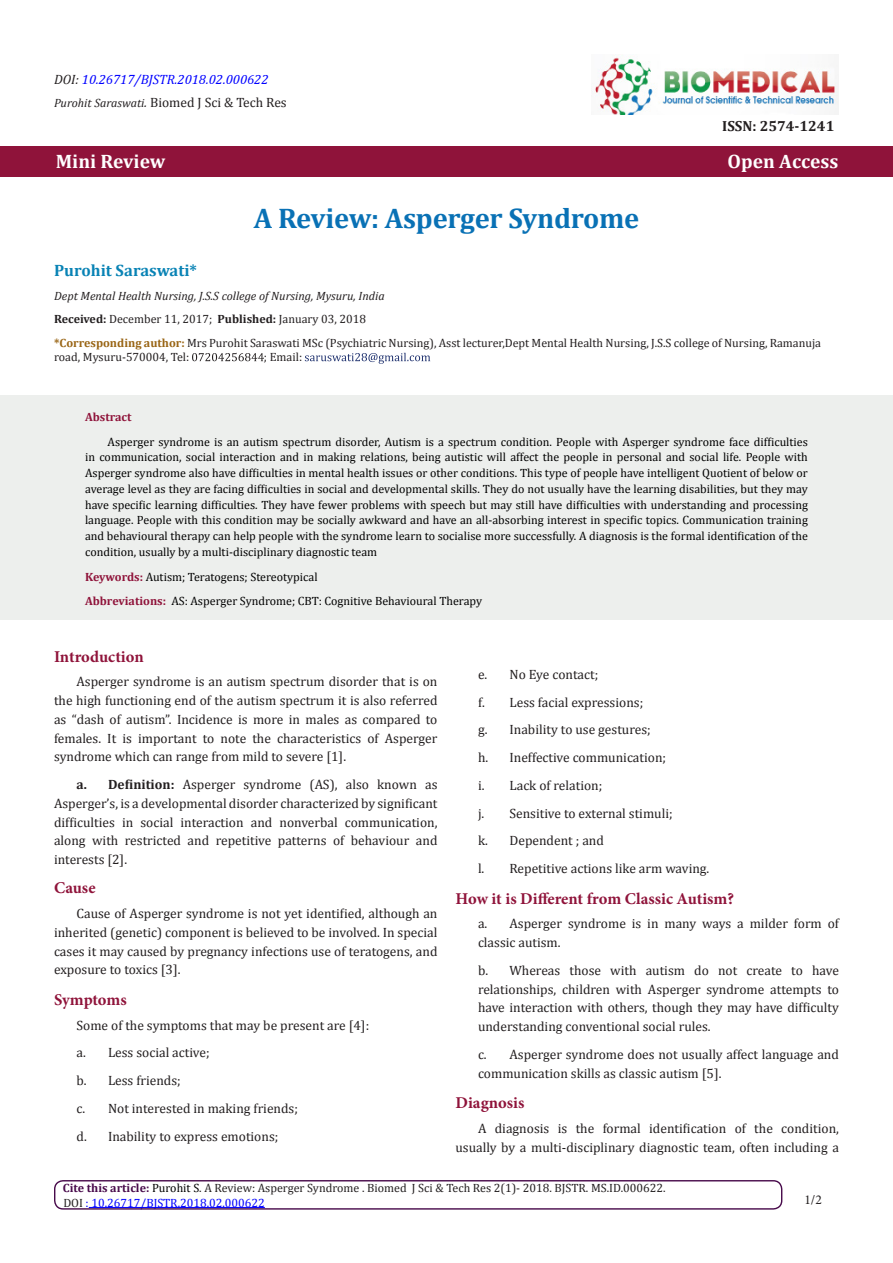
<style>
.page{position:relative;width:893px;height:1263px;background:#fff}
.page>*{position:absolute;margin:0;border:0;box-sizing:border-box;transform-origin:0 0}
.t1{font:700 28.5px "Cambria";letter-spacing:-.01em;color:#0971b5}
.t2{font:700 19.5px "Cambria";color:#fff}
.t3{font:700 16.5px "Minion Pro";letter-spacing:-.005em;color:#8f133a}
.t4{font:700 16.5px "Cambria";color:#0983b5}
.t5{font:700 14.7px "Cambria";color:#231f20}
.t6{font:13.5px/18.8px "Cambria";color:#231f20;text-align:justify}
.t7{font:italic 13.5px "Cambria";color:#00f}
.t8{font:13.5px "Minion Pro";color:#231f20}
.t9{font:12px/15.8px "Cambria";color:#000;text-align:justify}
.t10{font:12px/14.4px "Cambria";color:#231f20}
.t11{font:italic 12px "Cambria";color:#231f20}
.t12{font:12px "Cambria";color:#00f}
.t13{font:700 12px "Cambria";color:#8f133a}
.s1{color:#231f20}
.s2{font-style:italic;font-size:12px}
.s3{font-style:italic}
.s4{font-weight:700}
.s5{font-weight:700;color:#996515}
.s6{font-weight:700;color:#8f133a}
.s7{font-weight:700;color:#480a4b}
.s8{color:#000}
</style>
<div class="page">
<div style="left:0;top:146px;width:893px;height:31px;background:#8f133a"></div>
<svg style="left:192px;top:353px;width:72px;height:8px"></svg>
<svg style="left:305px;top:353px;width:125px;height:11px"></svg>
<img style="left:594px;top:54px;width:244px;height:60px">
<div style="left:54px;top:1180px;width:728px;height:29px;border:1px solid #480a4b;border-radius:8px"></div>
<div style="left:0;top:396px;width:893px;height:224px;background:#edefed"></div>
<p class="t7" style="left:54px;top:70px;width:216px"><span class="s1">DOI:</span> 10.26717/BJSTR.2018.02.000622</p>
<p class="t6" style="left:54px;top:93px;width:234px"><span class="s2">Purohit Saraswati</span><span class="s3">.</span> Biomed J Sci &amp; Tech Res</p>
<p class="t5" style="left:722px;top:116px;width:114px">ISSN: 2574-1241</p>
<p class="t2" style="left:56px;top:147px;width:111px">Mini Review</p>
<p class="t2" style="left:727px;top:147px;width:112px">Open Access</p>
<p class="t1" style="left:254px;top:198px;width:387px">A Review: Asperger Syndrome</p>
<p class="t4" style="left:54px;top:259px;width:144px">Purohit Saraswati*</p>
<p class="t11" style="left:54px;top:287px;width:332px">Dept Mental Health Nursing, J.S.S college of Nursing, Mysuru, India</p>
<p class="t10" style="left:54px;top:312px;width:314px"><span class="s4">Received:</span> December 11, 2017; <span class="s4">Published:</span> January 03, 2018</p>
<p class="t10" style="left:54px;top:335px;width:768px"><span class="s5">*Corresponding author:</span> Mrs Purohit Saraswati MSc (Psychiatric Nursing), Asst lecturer,Dept Mental Health Nursing, J.S.S college of Nursing, Ramanuja road, Mysuru-570004, Tel:</p>
<p class="t10" style="left:264px;top:350px;width:40px">; Email:</p>
<p class="t13" style="left:85px;top:408px;width:48px">Abstract</p>
<p class="t9" style="left:85px;top:434px;width:724px;text-indent:22px">Asperger syndrome is an autism spectrum disorder, Autism is a spectrum condition. People with Asperger syndrome face difficulties in communication, social interaction and in making relations, being autistic will affect the people in personal and social life. People with Asperger syndrome also have difficulties in mental health issues or other conditions. This type of people have intelligent Quotient of below or average level as they are facing difficulties in social and developmental skills. They do not usually have the learning disabilities, but they may have specific learning difficulties. They have fewer problems with speech but may still have difficulties with understanding and processing language. People with this condition may be socially awkward and have an all-absorbing interest in specific topics. Communication training and behavioural therapy can help people with the syndrome learn to socialise more successfully. A diagnosis is the formal identification of the condition, usually by a multi-disciplinary diagnostic team</p>
<p class="t9" style="left:85px;top:569px;width:234px"><span class="s6">Keywords:</span> Autism; Teratogens; Stereotypical</p>
<p class="t9" style="left:85px;top:593px;width:399px"><span class="s6">Abbreviations:</span> AS: Asperger Syndrome; CBT: Cognitive Behavioural Therapy</p>
<p class="t3" style="left:54px;top:645px;width:91px">Introduction</p>
<p class="t6" style="left:54px;top:672px;width:385px;text-indent:22px">Asperger syndrome is an autism spectrum disorder that is on the high functioning end of the autism spectrum it is also referred as “dash of autism”. Incidence is more in males as compared to females. It is important to note the characteristics of Asperger syndrome which can range from mild to severe [1].</p>
<p class="t6" style="left:54px;top:775px;width:385px;text-indent:22px"><span class="s4">a. Definition:</span> Asperger syndrome (AS), also known as Asperger’s, is a developmental disorder characterized by significant difficulties in social interaction and nonverbal communication, along with restricted and repetitive patterns of behaviour and interests [2].</p>
<p class="t3" style="left:54px;top:876px;width:43px">Cause</p>
<p class="t6" style="left:54px;top:904px;width:385px;text-indent:22px">Cause of Asperger syndrome is not yet identified, although an inherited (genetic) component is believed to be involved. In special cases it may caused by pregnancy infections use of teratogens, and exposure to toxics [3].</p>
<p class="t3" style="left:54px;top:988px;width:74px">Symptoms</p>
<p class="t6" style="left:76px;top:1016px;width:294px">Some of the symptoms that may be present are [4]:</p>
<p class="t6" style="left:76px;top:1043px;width:135px">a. Less social active;</p>
<p class="t6" style="left:76px;top:1071px;width:106px">b. Less friends;</p>
<p class="t6" style="left:76px;top:1099px;width:223px">c. Not interested in making friends;</p>
<p class="t6" style="left:76px;top:1127px;width:203px">d. Inability to express emotions;</p>
<p class="t6" style="left:478px;top:665px;width:122px">e. No Eye contact;</p>
<p class="t6" style="left:478px;top:692px;width:167px">f. Less facial expressions;</p>
<p class="t6" style="left:478px;top:720px;width:174px">g. Inability to use gestures;</p>
<p class="t6" style="left:478px;top:748px;width:190px">h. Ineffective communication;</p>
<p class="t6" style="left:478px;top:776px;width:126px">i. Lack of relation;</p>
<p class="t6" style="left:478px;top:803px;width:196px">j. Sensitive to external stimuli;</p>
<p class="t6" style="left:478px;top:831px;width:127px">k. Dependent ; and</p>
<p class="t6" style="left:478px;top:859px;width:233px">l. Repetitive actions like arm waving.</p>
<p class="t3" style="left:455px;top:887px;width:280px">How it is Different from Classic Autism?</p>
<p class="t6" style="left:478px;top:914px;width:362px">a. Asperger syndrome is in many ways a milder form of classic autism.</p>
<p class="t6" style="left:478px;top:961px;width:362px">b. Whereas those with autism do not create to have relationships, children with Asperger syndrome attempts to have interaction with others, though they may have difficulty understanding conventional social rules.</p>
<p class="t6" style="left:478px;top:1045px;width:362px">c. Asperger syndrome does not usually affect language and communication skills as classic autism [5].</p>
<p class="t3" style="left:455px;top:1091px;width:70px">Diagnosis</p>
<p class="t6" style="left:455px;top:1119px;width:385px;text-align:right">A diagnosis is the formal identification of the condition, usually by a multi-disciplinary diagnostic team, often including a</p>
<p class="t10" style="left:63px;top:1181px;width:604px"><span class="s7">Cite this article:</span> <span class="s8">Purohit S</span>. A Review: Asperger Syndrome . Biomed J Sci &amp; Tech Res 2(1)- 2018. BJSTR. MS.ID.000622.</p>
<p class="t12" style="left:63px;top:1195px;width:203px"><span class="s1">DOI</span> : 10.26717/BJSTR.2018.02.000622</p>
<p class="t8" style="left:804px;top:1191px;width:19px">1/2</p>
</div>
